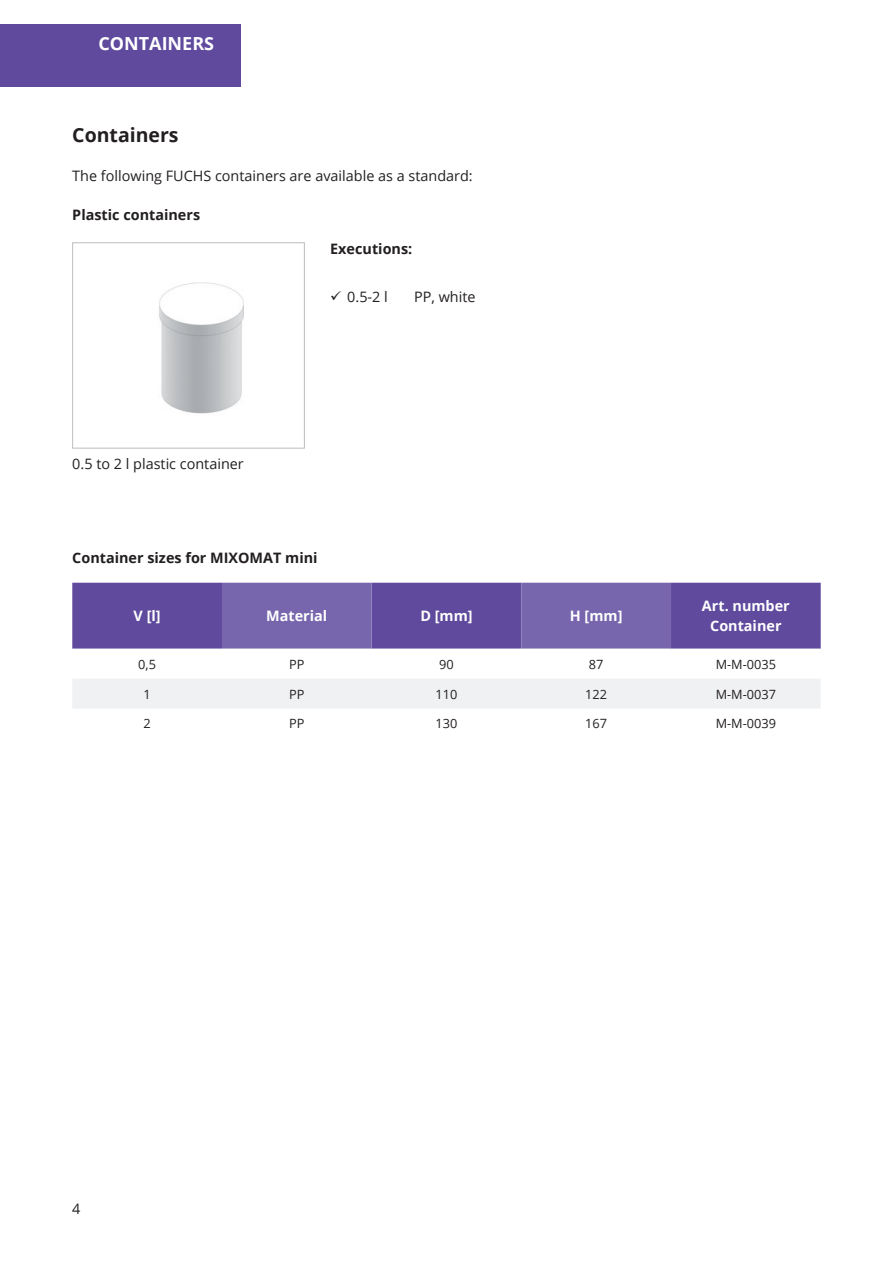
<style>
.page{position:relative;width:893px;height:1263px;background:#fff}
.page>*{position:absolute;margin:0;border:0;box-sizing:border-box;transform-origin:0 0}
.t1{font:700 19.5px "Open Sans";color:#231f20}
.t2{font:700 18px "Open Sans";color:#fff}
.t3{font:14.4px "Open Sans";color:#231f20}
.t4{font:700 14.4px "Open Sans";color:#231f20}
.t5{font:700 14.4px/19.5px "Open Sans";color:#fff;text-align:center}
.t6{font:12.75px "Open Sans";color:#231f20}
</style>
<div class="page">
<div style="left:0;top:24px;width:240px;height:62px;background:#5f4a9e"></div>
<div style="left:72px;top:583px;width:749px;height:66px;background:#5f4a9e"></div>
<svg style="left:222px;top:583px;width:449px;height:66px;background:#705da8"></svg>
<div style="left:72px;top:679px;width:749px;height:29px;background:#f0f1f2"></div>
<img style="left:159px;top:282px;width:85px;height:132px">
<div style="left:72px;top:242px;width:233px;height:206px;border:1px solid #bcbdc0"></div>
<p class="t2" style="left:98px;top:30px;width:117px">CONTAINERS</p>
<h1 class="t1" style="left:72px;top:122px;width:108px">Containers</h1>
<p class="t3" style="left:72px;top:166px;width:402px">The following FUCHS containers are available as a standard:</p>
<p class="t4" style="left:72px;top:204px;width:129px">Plastic containers</p>
<p class="t4" style="left:330px;top:239px;width:84px">Executions:</p>
<p class="t3" style="left:347px;top:287px;width:42px">0.5-2 l</p>
<p class="t3" style="left:414px;top:287px;width:63px">PP, white</p>
<p class="t3" style="left:72px;top:454px;width:173px">0.5 to 2 l plastic container</p>
<p class="t4" style="left:72px;top:548px;width:247px">Container sizes for MIXOMAT mini</p>
<p class="t5" style="left:134px;top:606px;width:29px">V [l]</p>
<p class="t5" style="left:266px;top:606px;width:63px">Material</p>
<p class="t5" style="left:420px;top:606px;width:54px">D [mm]</p>
<p class="t5" style="left:570px;top:606px;width:54px">H [mm]</p>
<p class="t5" style="left:702px;top:596px;width:89px">Art. number<br>Container</p>
<p class="t6" style="left:138px;top:655px;width:19px">0,5</p>
<p class="t6" style="left:289px;top:655px;width:17px">PP</p>
<p class="t6" style="left:439px;top:655px;width:16px">90</p>
<p class="t6" style="left:589px;top:655px;width:16px">87</p>
<p class="t6" style="left:716px;top:655px;width:62px">M-M-0035</p>
<p class="t6" style="left:143px;top:685px;width:9px">1</p>
<p class="t6" style="left:289px;top:685px;width:17px">PP</p>
<p class="t6" style="left:436px;top:685px;width:23px">110</p>
<p class="t6" style="left:585px;top:685px;width:23px">122</p>
<p class="t6" style="left:716px;top:685px;width:62px">M-M-0037</p>
<p class="t6" style="left:143px;top:715px;width:9px">2</p>
<p class="t6" style="left:289px;top:715px;width:17px">PP</p>
<p class="t6" style="left:436px;top:715px;width:23px">130</p>
<p class="t6" style="left:585px;top:715px;width:23px">167</p>
<p class="t6" style="left:716px;top:715px;width:62px">M-M-0039</p>
<p class="t3" style="left:72px;top:1199px;width:10px">4</p>
</div>
